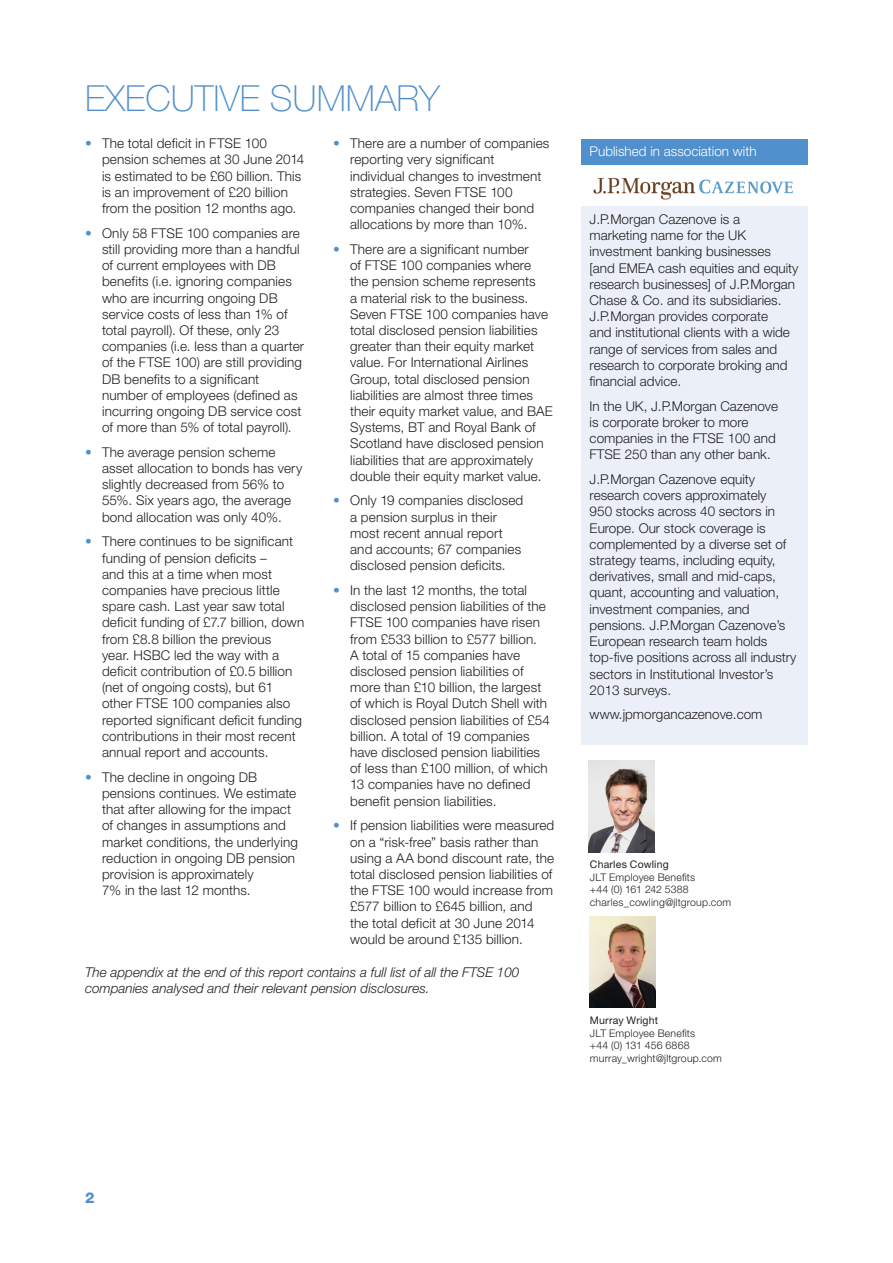
<style>
.page{position:relative;width:893px;height:1263px;background:#fff}
.page>*{position:absolute;margin:0;border:0;box-sizing:border-box;transform-origin:0 0}
.t1{font:100 36px "Helvetica Neue LT Std";color:#5090cc}
.t2{font:800 15px "Helvetica Neue LT Std";color:#5090cc}
.t3{font:300 13.5px/16.2px "Helvetica Neue LT Std";letter-spacing:.01em;color:#231f20}
.t4{font:italic 300 13.5px/16.2px "Helvetica Neue LT Std";color:#231f20}
.t5{font:300 13.5px "Helvetica Neue LT Std";color:#fff}
.t6{font:300 10.5px/12.6px "Helvetica Neue LT Std";letter-spacing:.02em;color:#231f20}
.t7{font:10.5px "Helvetica Neue LT Std";letter-spacing:.015em;color:#231f20}
.s1{color:#5090cc}
</style>
<div class="page">
<div style="left:581px;top:206px;width:227px;height:538px;background:#ebf0f8"></div>
<img style="left:589px;top:164px;width:210px;height:36px">
<div style="left:581px;top:139px;width:227px;height:25px;background:#5090cc"></div>
<img style="left:589px;top:761px;width:65px;height:91px">
<img style="left:590px;top:916px;width:65px;height:92px">
<h1 class="t1" style="left:85px;top:77px;width:356px">EXECUTIVE SUMMARY</h1>
<p class="t3" style="left:102px;top:135px;width:204px;text-indent:-17px"><span class="s1">•</span> The total deficit in FTSE 100 pension schemes at 30 June 2014 is estimated to be £60 billion. This is an improvement of £20 billion from the position 12 months ago.</p>
<p class="t3" style="left:102px;top:225px;width:204px;text-indent:-17px"><span class="s1">•</span> Only 58 FTSE 100 companies are still providing more than a handful of current employees with DB benefits (i.e. ignoring companies who are incurring ongoing DB service costs of less than 1% of total payroll). Of these, only 23 companies (i.e. less than a quarter of the FTSE 100) are still providing<br>DB benefits to a significant number of employees (defined as incurring ongoing DB service cost of more than 5% of total payroll).</p>
<p class="t3" style="left:102px;top:444px;width:202px;text-indent:-17px"><span class="s1">•</span> The average pension scheme asset allocation to bonds has very slightly decreased from 56% to<br>55%. Six years ago, the average bond allocation was only 40%.</p>
<p class="t3" style="left:102px;top:533px;width:204px;text-indent:-17px"><span class="s1">•</span> There continues to be significant funding of pension deficits –<br>and this at a time when most companies have precious little spare cash. Last year saw total deficit funding of £7.7 billion, down from £8.8 billion the previous<br>year. HSBC led the way with a deficit contribution of £0.5 billion (net of ongoing costs), but 61 other FTSE 100 companies also reported significant deficit funding contributions in their most recent annual report and accounts.</p>
<p class="t3" style="left:102px;top:768px;width:197px;text-indent:-17px"><span class="s1">•</span> The decline in ongoing DB pensions continues. We estimate that after allowing for the impact of changes in assumptions and market conditions, the underlying reduction in ongoing DB pension provision is approximately<br>7% in the last 12 months.</p>
<p class="t3" style="left:350px;top:135px;width:201px;text-indent:-17px"><span class="s1">•</span> There are a number of companies reporting very significant individual changes to investment strategies. Seven FTSE 100 companies changed their bond allocations by more than 10%.</p>
<p class="t3" style="left:350px;top:241px;width:204px;text-indent:-17px"><span class="s1">•</span> There are a significant number<br>of FTSE 100 companies where the pension scheme represents<br>a material risk to the business.<br>Seven FTSE 100 companies have total disclosed pension liabilities greater than their equity market value. For International Airlines<br>Group, total disclosed pension liabilities are almost three times their equity market value, and BAE<br>Systems, BT and Royal Bank of<br>Scotland have disclosed pension liabilities that are approximately double their equity market value.</p>
<p class="t3" style="left:350px;top:492px;width:175px;text-indent:-17px"><span class="s1">•</span> Only 19 companies disclosed a pension surplus in their most recent annual report and accounts; 67 companies disclosed pension deficits.</p>
<p class="t3" style="left:350px;top:582px;width:201px;text-indent:-17px"><span class="s1">•</span> In the last 12 months, the total disclosed pension liabilities of the<br>FTSE 100 companies have risen from £533 billion to £577 billion.<br>A total of 15 companies have disclosed pension liabilities of more than £10 billion, the largest of which is Royal Dutch Shell with disclosed pension liabilities of £54 billion. A total of 19 companies have disclosed pension liabilities of less than £100 million, of which<br>13 companies have no defined benefit pension liabilities.</p>
<p class="t3" style="left:350px;top:817px;width:206px;text-indent:-17px"><span class="s1">•</span> If pension liabilities were measured on a “risk-free” basis rather than using a AA bond discount rate, the total disclosed pension liabilities of the FTSE 100 would increase from £577 billion to £645 billion, and<br>the total deficit at 30 June 2014 would be around £135 billion.</p>
<p class="t4" style="left:85px;top:964px;width:436px">The appendix at the end of this report contains a full list of all the FTSE 100 companies analysed and their relevant pension disclosures.</p>
<p class="t5" style="left:590px;top:143px;width:169px">Published in association with</p>
<p class="t3" style="left:590px;top:211px;width:210px">J.P.Morgan Cazenove is a marketing name for the UK investment banking businesses [and EMEA cash equities and equity research businesses] of J.P.Morgan<br>Chase &amp; Co. and its subsidiaries.<br>J.P.Morgan provides corporate<br>and institutional clients with a wide range of services from sales and research to corporate broking and financial advice.</p>
<p class="t3" style="left:590px;top:398px;width:190px">In the UK, J.P.Morgan Cazenove is corporate broker to more companies in the FTSE 100 and<br>FTSE 250 than any other bank.</p>
<p class="t3" style="left:590px;top:471px;width:208px">J.P.Morgan Cazenove equity research covers approximately<br>950 stocks across 40 sectors in<br>Europe. Our stock coverage is complemented by a diverse set of strategy teams, including equity, derivatives, small and mid-caps, quant, accounting and valuation, investment companies, and pensions. J.P.Morgan Cazenove’s<br>European research team holds top-five positions across all industry sectors in Institutional Investor’s<br>2013 surveys.</p>
<p class="t3" style="left:590px;top:706px;width:174px">www.jpmorgancazenove.com</p>
<p class="t7" style="left:590px;top:858px;width:80px">Charles Cowling</p>
<p class="t6" style="left:590px;top:870px;width:143px">JLT Employee Benefits<br>+44 (0) 161 242 5388 charles_cowling@jltgroup.com</p>
<p class="t7" style="left:590px;top:1014px;width:70px">Murray Wright</p>
<p class="t6" style="left:590px;top:1026px;width:134px">JLT Employee Benefits<br>+44 (0) 131 456 6868 murray_wright@jltgroup.com</p>
<p class="t2" style="left:85px;top:1189px;width:11px">2</p>
</div>
